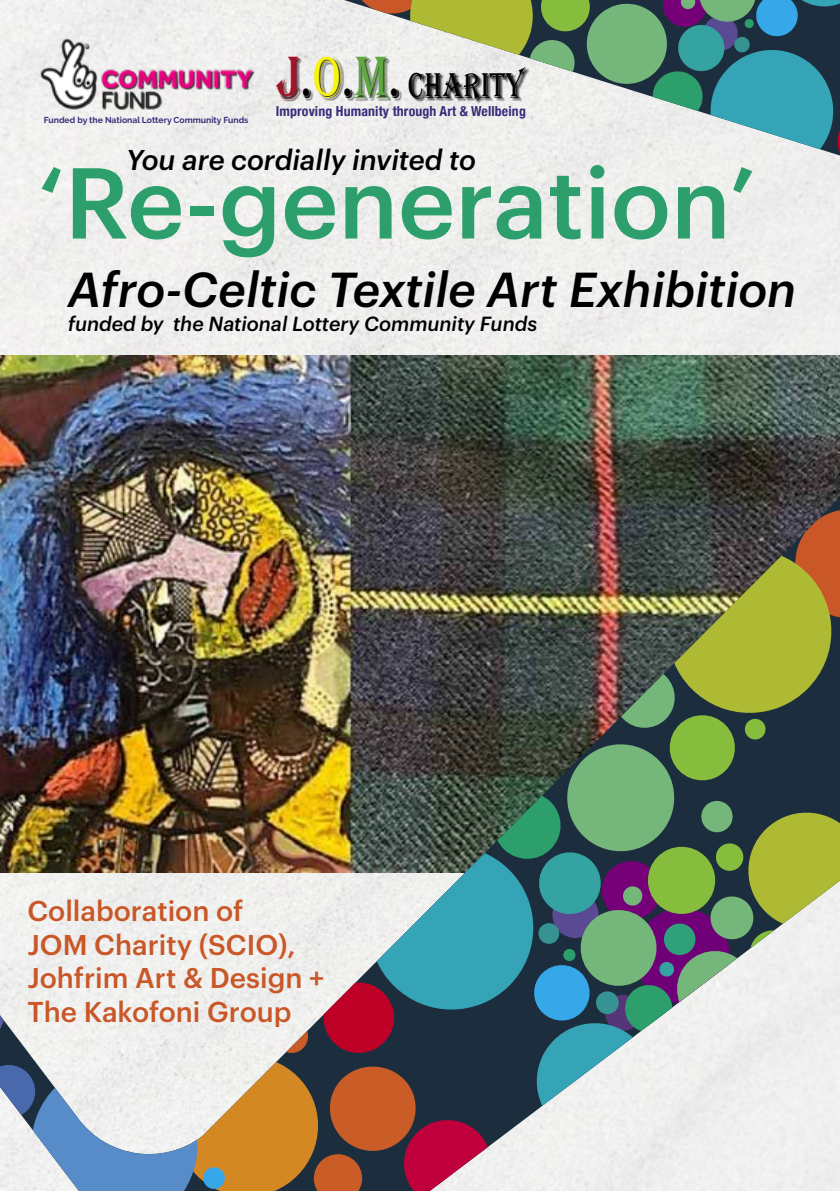
<style>
.page{position:relative;width:840px;height:1191px;background:#fff}
.page>*{position:absolute;margin:0;border:0;box-sizing:border-box;transform-origin:0 0}
.t1{font:500 98.2px "Graphik";color:#2d9f6c}
.t2{font:italic 500 48px "Graphik";color:#000}
.t3{font:36.8px "Algerian";color:#000;scale:.76 1}
.t4{font:500 28px/33.6px "Graphik";color:#c95727}
.t5{font:italic 500 28px "Graphik";color:#000}
.t6{font:italic 500 20px "Graphik";color:#000}
.t7{font:700 condensed 13.8px "Helvetica Neue";letter-spacing:.01em;color:#392d7a}
.t8{font:700 8.6px "Raleway";color:#392d7a}
.s1{font-size:61.4px;color:#a9132a}
.s2{font-size:61.4px}
.s3{font-size:61.4px;color:#f7f410}
.s4{font-size:61.4px;color:#5fa841}
</style>
<div class="page">
<div style="left:276px;top:58px;width:253px;height:45px;background:#000;opacity:.75"></div>
<img style="left:38px;top:36px;width:216px;height:76px">
<img style="left:0;top:353px;width:326px;height:144px">
<img style="left:0;top:497px;width:839px;height:694px">
<img style="left:326px;top:0;width:513px;height:619px">
<svg style="left:344px;top:0;width:495px;height:156px;background:#99b4aa"></svg>
<h3 class="t3" style="left:276px;top:65px;width:326px"><span class="s1">J</span><span class="s2">.</span><span class="s3">O</span><span class="s2">.</span><span class="s4">M</span><span class="s2">.</span> CHARITY</h3>
<p class="t7" style="left:276px;top:99px;width:251px">Improving Humanity through Art &amp; Wellbeing</p>
<p class="t8" style="left:44px;top:115px;width:206px">Funded by the National Lottery Community Funds</p>
<p class="t5" style="left:126px;top:139px;width:351px">You are cordially invited to</p>
<h1 class="t1" style="left:38px;top:128px;width:719px">‘Re-generation’</h1>
<h2 class="t2" style="left:68px;top:252px;width:729px">Afro-Celtic Textile Art Exhibition</h2>
<p class="t6" style="left:68px;top:308px;width:470px">funded by the National Lottery Community Funds</p>
<p class="t4" style="left:27px;top:892px;width:298px">Collaboration of<br>JOM Charity (SCIO),<br>Johfrim Art &amp; Design +<br>The Kakofoni Group</p>
</div>
